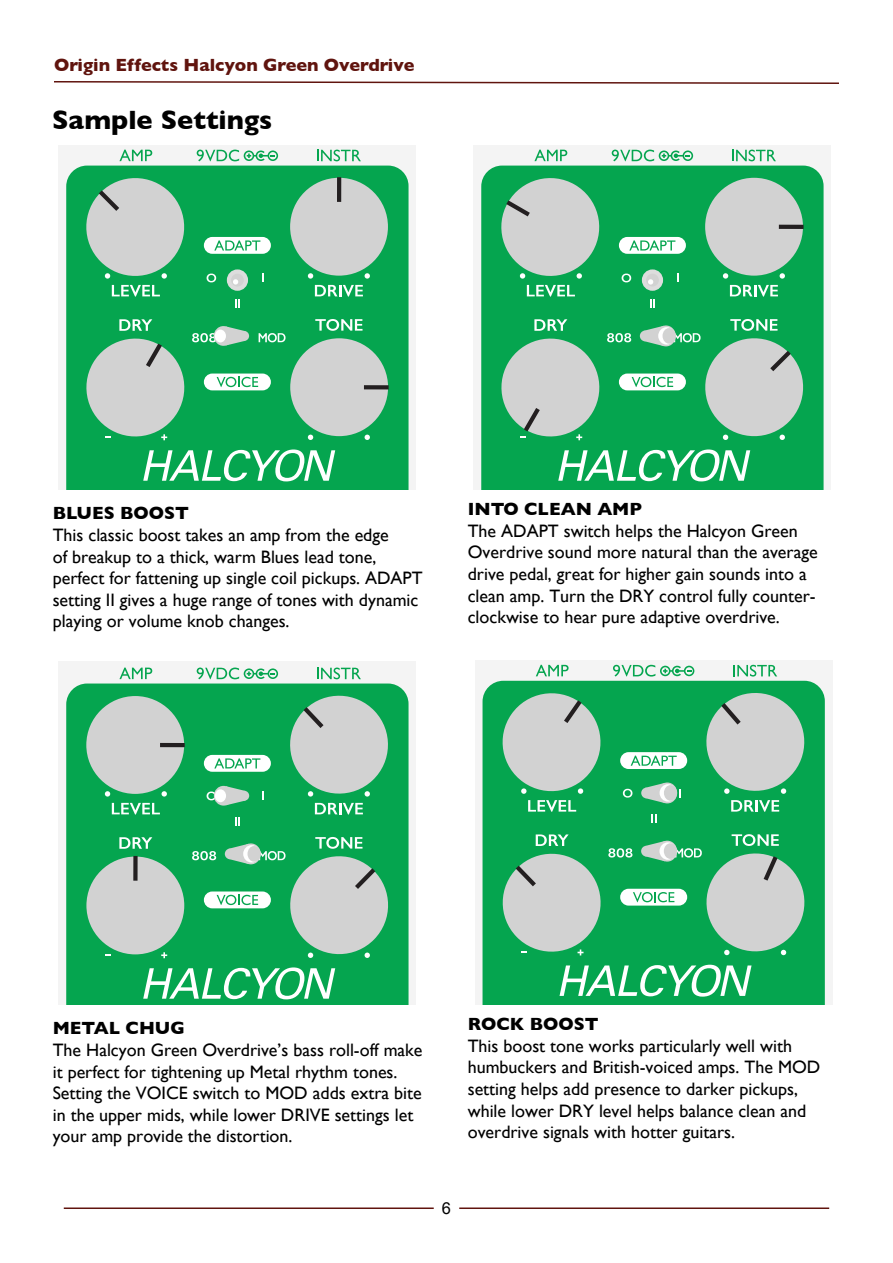
<style>
.page{position:relative;width:893px;height:1263px;background:#fff}
.page>*{position:absolute;margin:0;border:0;box-sizing:border-box;transform-origin:0 0}
.t1{font:700 27px "Gill Sans";color:#000}
.t2{font:18px/21.6px "Gill Sans";color:#000}
.t3{font:700 18px "Gill Sans";color:#000}
.t4{font:700 18px "Gill Sans";color:#60140e}
.t5{font:16.5px "Arial";color:#000}
</style>
<div class="page">
<hr style="left:64px;top:1207px;width:370px;height:2px;background:#60140e">
<hr style="left:459px;top:1207px;width:370px;height:2px;background:#60140e">
<svg style="left:54px;top:81px;width:785px;height:3px"></svg>
<div style="left:59px;top:145px;width:357px;height:344px;background:#f4f4f4"></div>
<div style="left:66px;top:166px;width:343px;height:323px;background:#05a54f"></div>
<svg style="left:315px;top:285px;width:48px;height:12px"></svg>
<svg style="left:119px;top:150px;width:33px;height:11px"></svg>
<svg style="left:197px;top:150px;width:81px;height:11px"></svg>
<svg style="left:317px;top:150px;width:44px;height:11px"></svg>
<div style="left:204px;top:237px;width:67px;height:17px;background:#fff;border-radius:8px"></div>
<svg style="left:365px;top:273px;width:5px;height:6px"></svg>
<svg style="left:308px;top:273px;width:5px;height:6px"></svg>
<svg style="left:214px;top:240px;width:46px;height:11px"></svg>
<svg style="left:235px;top:299px;width:5px;height:9px"></svg>
<svg style="left:207px;top:274px;width:9px;height:8px"></svg>
<svg style="left:315px;top:319px;width:47px;height:12px"></svg>
<svg style="left:365px;top:435px;width:5px;height:5px"></svg>
<svg style="left:308px;top:435px;width:5px;height:5px"></svg>
<svg style="left:143px;top:449px;width:192px;height:32px"></svg>
<div style="left:290px;top:338px;width:98px;height:98px;background:#d2d2d2;border-radius:50%"></div>
<svg style="left:364px;top:385px;width:25px;height:4px"></svg>
<div style="left:290px;top:178px;width:98px;height:98px;background:#d2d2d2;border-radius:50%"></div>
<hr style="left:337px;top:177px;width:4px;height:25px;background:#231f20">
<svg style="left:81px;top:173px;width:108px;height:124px"></svg>
<div style="left:229px;top:272px;width:17px;height:17px;background:#d2d2d2;border-radius:50%"></div>
<div style="left:227px;top:269px;width:21px;height:22px;border:4px solid #ddd;border-radius:50%"></div>
<svg style="left:233px;top:279px;width:5px;height:6px"></svg>
<svg style="left:79px;top:319px;width:207px;height:124px"></svg>
<div style="left:215px;top:330px;width:11px;height:12px;background:#fff;border-radius:50%"></div>
<div style="left:474px;top:145px;width:357px;height:344px;background:#f4f4f4"></div>
<div style="left:481px;top:166px;width:342px;height:323px;background:#05a54f"></div>
<svg style="left:730px;top:285px;width:48px;height:12px"></svg>
<svg style="left:534px;top:150px;width:33px;height:11px"></svg>
<svg style="left:612px;top:150px;width:81px;height:11px"></svg>
<svg style="left:732px;top:150px;width:44px;height:11px"></svg>
<div style="left:619px;top:237px;width:67px;height:17px;background:#fff;border-radius:8px"></div>
<svg style="left:780px;top:273px;width:5px;height:6px"></svg>
<svg style="left:723px;top:273px;width:5px;height:6px"></svg>
<svg style="left:629px;top:240px;width:46px;height:11px"></svg>
<svg style="left:650px;top:299px;width:5px;height:9px"></svg>
<svg style="left:622px;top:274px;width:9px;height:8px"></svg>
<svg style="left:558px;top:449px;width:192px;height:32px"></svg>
<div style="left:705px;top:178px;width:98px;height:98px;background:#d2d2d2;border-radius:50%"></div>
<hr style="left:779px;top:225px;width:25px;height:4px;background:#231f20">
<svg style="left:494px;top:171px;width:112px;height:126px"></svg>
<div style="left:644px;top:272px;width:17px;height:17px;background:#d2d2d2;border-radius:50%"></div>
<div style="left:642px;top:269px;width:21px;height:22px;border:4px solid #ddd;border-radius:50%"></div>
<svg style="left:648px;top:279px;width:5px;height:6px"></svg>
<svg style="left:494px;top:319px;width:314px;height:124px"></svg>
<div style="left:658px;top:327px;width:17px;height:18px;background:#fff;border-radius:50%"></div>
<div style="left:662px;top:328px;width:14px;height:16px;background:#d2d2d2;border-radius:50%"></div>
<div style="left:59px;top:662px;width:357px;height:343px;background:#f4f4f4"></div>
<div style="left:66px;top:683px;width:343px;height:322px;background:#05a54f"></div>
<svg style="left:112px;top:803px;width:48px;height:11px"></svg>
<svg style="left:119px;top:667px;width:33px;height:12px"></svg>
<svg style="left:197px;top:667px;width:81px;height:12px"></svg>
<svg style="left:317px;top:667px;width:44px;height:12px"></svg>
<div style="left:204px;top:755px;width:67px;height:17px;background:#fff;border-radius:8px"></div>
<svg style="left:162px;top:791px;width:5px;height:5px"></svg>
<svg style="left:105px;top:791px;width:5px;height:5px"></svg>
<svg style="left:161px;top:952px;width:6px;height:6px"></svg>
<svg style="left:105px;top:954px;width:6px;height:2px"></svg>
<svg style="left:214px;top:758px;width:46px;height:10px"></svg>
<svg style="left:235px;top:817px;width:5px;height:9px"></svg>
<svg style="left:207px;top:791px;width:8px;height:9px"></svg>
<svg style="left:119px;top:837px;width:33px;height:12px"></svg>
<svg style="left:143px;top:967px;width:192px;height:32px"></svg>
<div style="left:86px;top:856px;width:98px;height:98px;background:#d2d2d2;border-radius:50%"></div>
<div style="left:133px;top:856px;width:5px;height:25px;background:#231f20"></div>
<svg style="left:285px;top:690px;width:108px;height:124px"></svg>
<div style="left:86px;top:696px;width:98px;height:98px;background:#d2d2d2;border-radius:50%"></div>
<hr style="left:160px;top:743px;width:25px;height:4px;background:#231f20">
<div style="left:240px;top:791px;width:9px;height:10px;background:#d2d2d2;border-radius:50%"></div>
<svg style="left:214px;top:786px;width:19px;height:20px"></svg>
<svg style="left:226px;top:786px;width:20px;height:19px"></svg>
<div style="left:215px;top:789px;width:11px;height:13px;background:#fff;border-radius:50%"></div>
<svg style="left:192px;top:837px;width:201px;height:122px"></svg>
<div style="left:243px;top:845px;width:17px;height:17px;background:#fff;border-radius:50%"></div>
<div style="left:247px;top:846px;width:14px;height:16px;background:#d2d2d2;border-radius:50%"></div>
<div style="left:475px;top:660px;width:357px;height:345px;background:#f4f4f4"></div>
<div style="left:482px;top:681px;width:343px;height:324px;background:#05a54f"></div>
<svg style="left:536px;top:665px;width:33px;height:11px"></svg>
<svg style="left:613px;top:665px;width:81px;height:11px"></svg>
<svg style="left:733px;top:665px;width:44px;height:11px"></svg>
<div style="left:620px;top:752px;width:67px;height:17px;background:#fff;border-radius:8px"></div>
<svg style="left:631px;top:756px;width:46px;height:10px"></svg>
<svg style="left:651px;top:814px;width:5px;height:9px"></svg>
<svg style="left:623px;top:789px;width:9px;height:9px"></svg>
<svg style="left:559px;top:965px;width:192px;height:32px"></svg>
<svg style="left:701px;top:687px;width:109px;height:125px"></svg>
<svg style="left:496px;top:687px;width:111px;height:125px"></svg>
<div style="left:641px;top:788px;width:10px;height:10px;background:#d2d2d2;border-radius:50%"></div>
<svg style="left:657px;top:782px;width:20px;height:21px"></svg>
<svg style="left:645px;top:783px;width:20px;height:20px"></svg>
<div style="left:660px;top:784px;width:16px;height:18px;background:#fff;border-radius:50%"></div>
<div style="left:664px;top:785px;width:13px;height:16px;background:#d2d2d2;border-radius:50%"></div>
<svg style="left:498px;top:834px;width:313px;height:124px"></svg>
<svg style="left:659px;top:842px;width:17px;height:18px"></svg>
<div style="left:664px;top:843px;width:13px;height:16px;background:#d2d2d2;border-radius:50%"></div>
<p class="t4" style="left:54px;top:57px;width:362px">Origin Effects Halcyon Green Overdrive</p>
<h1 class="t1" style="left:52px;top:109px;width:222px">Sample Settings</h1>
<p class="t3" style="left:53px;top:506px;width:138px">BLUES BOOST</p>
<p class="t2" style="left:53px;top:526px;width:371px">This classic boost takes an amp from the edge<br>of breakup to a thick, warm Blues lead tone, perfect for fattening up single coil pickups. ADAPT setting II gives a huge range of tones with dynamic playing or volume knob changes.</p>
<p class="t3" style="left:468px;top:502px;width:176px">INTO CLEAN AMP</p>
<p class="t2" style="left:468px;top:521px;width:351px">The ADAPT switch helps the Halcyon Green Overdrive sound more natural than the average drive pedal, great for higher gain sounds into a clean amp. Turn the DRY control fully counter&shy;clockwise to hear pure adaptive overdrive.</p>
<p class="t3" style="left:53px;top:1021px;width:134px">METAL CHUG</p>
<p class="t2" style="left:53px;top:1040px;width:371px">The Halcyon Green Overdrive’s bass roll-off make it perfect for tightening up Metal rhythm tones.<br>Setting the VOICE switch to MOD adds extra bite in the upper mids, while lower DRIVE settings let your amp provide the distortion.</p>
<p class="t3" style="left:468px;top:1016px;width:132px">ROCK BOOST</p>
<p class="t2" style="left:468px;top:1036px;width:354px">This boost tone works particularly well with humbuckers and British-voiced amps. The MOD setting helps add presence to darker pickups, while lower DRY level helps balance clean and overdrive signals with hotter guitars.</p>
<p class="t5" style="left:442px;top:1202px;width:11px">6</p>
</div>
